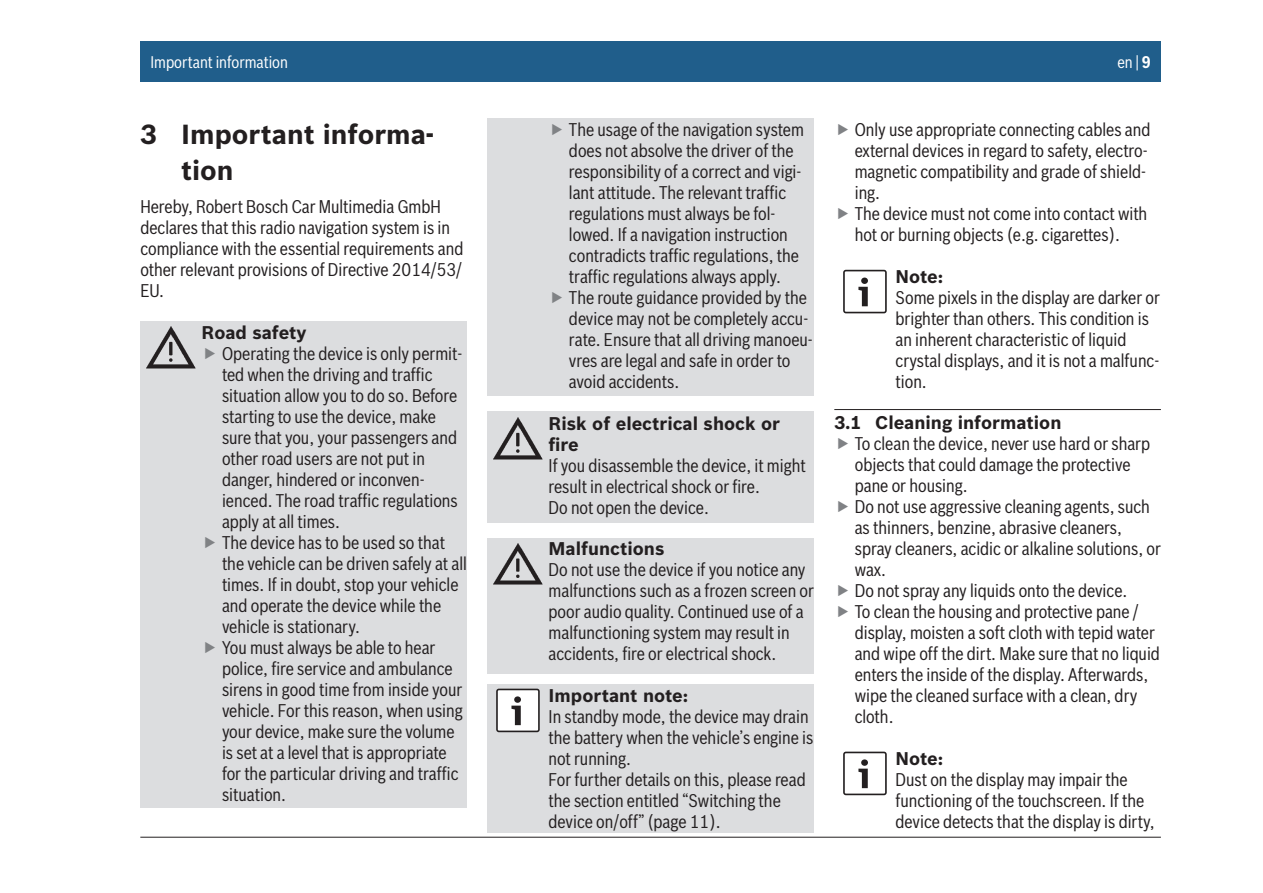
<style>
.page{position:relative;width:1263px;height:893px;background:#fff}
.page>*{position:absolute;margin:0;border:0;box-sizing:border-box;transform-origin:0 0}
.t1{font:700 27px/36px "Bosch Sans";color:#231f20}
.Fließtext{font:18px/21px "Bosch Sans Cond";color:#231f20}
.Hinweis_Text{font:18px/21px "Bosch Sans Cond";color:#231f20}
.Hinweis_TextAbs{font:18px/21px "Bosch Sans Cond";color:#231f20}
.Hinweis_Titel{font:700 18px/21px "Bosch Sans";color:#231f20}
.Kolumne_rechts{font:16.5px "Bosch Sans Cond";color:#fff}
.s1{font-weight:700}
</style>
<div class="page">
<div style="left:140px;top:41px;width:1021px;height:41px;background:#205e8b"></div>
<hr style="left:140px;top:837px;width:1021px;height:1px;background:#231f20">
<div style="left:487px;top:412px;width:327px;height:111px;background:#dcdddf"></div>
<div style="left:487px;top:538px;width:327px;height:135px;background:#dcdddf"></div>
<div style="left:140px;top:321px;width:327px;height:486px;background:#dcdddf"></div>
<div style="left:487px;top:118px;width:327px;height:277px;background:#dcdddf"></div>
<div style="left:487px;top:684px;width:327px;height:148px;background:#dcdddf"></div>
<img style="left:146px;top:326px;width:50px;height:43px">
<img style="left:493px;top:417px;width:50px;height:43px">
<img style="left:493px;top:543px;width:50px;height:42px">
<svg style="left:496px;top:689px;width:44px;height:43px;background:#cfcece"></svg>
<hr style="left:834px;top:409px;width:327px;height:1px;background:#231f20">
<svg style="left:843px;top:270px;width:44px;height:43px"></svg>
<svg style="left:843px;top:752px;width:44px;height:43px"></svg>
<p class="Kolumne_rechts" style="left:151px;top:52px;width:139px">Important information</p>
<p class="Kolumne_rechts" style="left:1117px;top:52px;width:35px">en | <span class="s1">9</span></p>
<p class="t1" style="left:181px;top:116px;width:254px;text-indent:-41px">3 Important informa&shy;tion</p>
<p class="Fließtext" style="left:140px;top:196px;width:324px">Hereby, Robert Bosch Car Multimedia GmbH declares that this radio navigation system is in compliance with the essential requirements and other relevant provisions of Directive 2014/53/ EU.</p>
<p class="Hinweis_Titel" style="left:202px;top:322px;width:107px">Road safety</p>
<p class="Fließtext" style="left:222px;top:343px;width:242px">Operating the device is only permit&shy;ted when the driving and traffic situation allow you to do so. Before starting to use the device, make sure that you, your passengers and other road users are not put in danger, hindered or inconven&shy;ienced. The road traffic regulations apply at all times.</p>
<p class="Fließtext" style="left:222px;top:532px;width:246px">The device has to be used so that the vehicle can be driven safely at all times. If in doubt, stop your vehicle and operate the device while the vehicle is stationary.</p>
<p class="Fließtext" style="left:222px;top:637px;width:242px">You must always be able to hear police, fire service and ambulance sirens in good time from inside your vehicle. For this reason, when using your device, make sure the volume is set at a level that is appropriate for the particular driving and traffic situation.</p>
<p class="Fließtext" style="left:569px;top:119px;width:237px">The usage of the navigation system does not absolve the driver of the responsibility of a correct and vigi&shy;lant attitude. The relevant traffic regulations must always be fol&shy;lowed. If a navigation instruction contradicts traffic regulations, the traffic regulations always apply.</p>
<p class="Fließtext" style="left:569px;top:287px;width:245px">The route guidance provided by the device may not be completely accu&shy;rate. Ensure that all driving manoeu&shy;vres are legal and safe in order to avoid accidents.</p>
<p class="Hinweis_Titel" style="left:549px;top:413px;width:233px">Risk of electrical shock or fire</p>
<p class="Hinweis_Text" style="left:549px;top:455px;width:259px">If you disassemble the device, it might result in electrical shock or fire.</p>
<p class="Hinweis_Text" style="left:549px;top:497px;width:162px">Do not open the device.</p>
<p class="Hinweis_Titel" style="left:549px;top:538px;width:117px">Malfunctions</p>
<p class="Hinweis_Text" style="left:549px;top:559px;width:267px">Do not use the device if you notice any malfunctions such as a frozen screen or poor audio quality. Continued use of a malfunctioning system may result in accidents, fire or electrical shock.</p>
<p class="Hinweis_Titel" style="left:549px;top:685px;width:141px">Important note:</p>
<p class="Hinweis_Text" style="left:549px;top:705px;width:266px">In standby mode, the device may drain the battery when the vehicle’s engine is not running.</p>
<p class="Hinweis_TextAbs" style="left:549px;top:768px;width:259px">For further details on this, please read the section entitled “Switching the device on/off” (page 11).</p>
<p class="Fließtext" style="left:855px;top:119px;width:297px">Only use appropriate connecting cables and external devices in regard to safety, electro&shy;magnetic compatibility and grade of shield&shy;ing.</p>
<p class="Fließtext" style="left:855px;top:203px;width:294px">The device must not come into contact with hot or burning objects (e.g. cigarettes).</p>
<p class="Hinweis_Titel" style="left:895px;top:266px;width:49px">Note:</p>
<p class="Hinweis_Text" style="left:895px;top:287px;width:266px">Some pixels in the display are darker or brighter than others. This condition is an inherent characteristic of liquid crystal displays, and it is not a malfunc&shy;tion.</p>
<p class="Hinweis_Titel" style="left:834px;top:412px;width:229px">3.1 Cleaning information</p>
<p class="Fließtext" style="left:855px;top:433px;width:297px">To clean the device, never use hard or sharp objects that could damage the protective pane or housing.</p>
<p class="Fließtext" style="left:855px;top:496px;width:308px">Do not use aggressive cleaning agents, such as thinners, benzine, abrasive cleaners, spray cleaners, acidic or alkaline solutions, or wax.</p>
<p class="Fließtext" style="left:855px;top:580px;width:274px">Do not spray any liquids onto the device.</p>
<p class="Fließtext" style="left:855px;top:601px;width:307px">To clean the housing and protective pane / display, moisten a soft cloth with tepid water and wipe off the dirt. Make sure that no liquid enters the inside of the display. Afterwards, wipe the cleaned surface with a clean, dry cloth.</p>
<p class="Hinweis_Titel" style="left:895px;top:748px;width:49px">Note:</p>
<p class="Hinweis_TextAbs" style="left:895px;top:768px;width:261px">Dust on the display may impair the functioning of the touchscreen. If the device detects that the display is dirty,</p>
</div>
